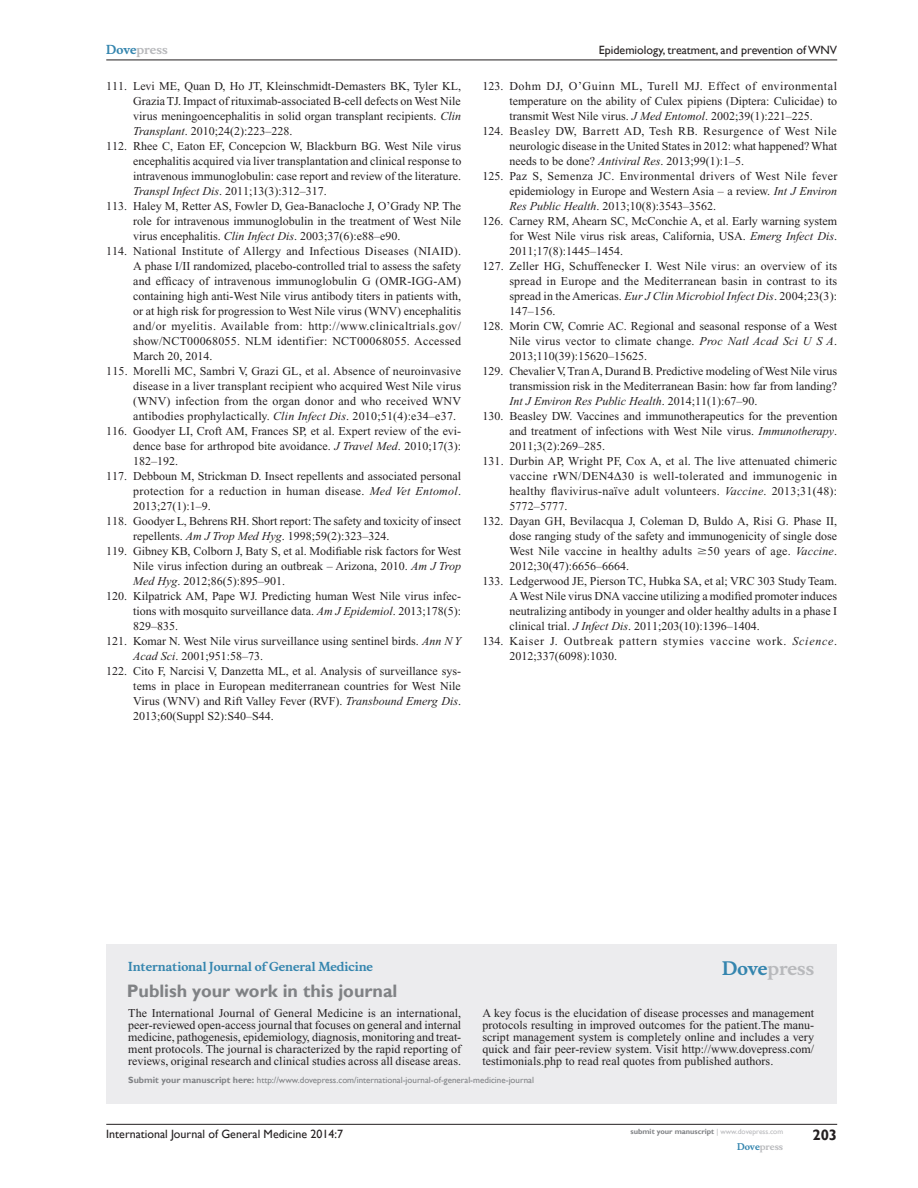
<style>
.page{position:relative;width:918px;height:1188px;background:#fff}
.page>*{position:absolute;margin:0;border:0;box-sizing:border-box;transform-origin:0 0}
.PromBx-H1{font:700 18px "Gill Sans";color:#808285}
.PromBx-Brand{font:700 18px "Musee";color:#b8b9bc}
.t1{font:700 15px "Gill Sans";color:#231f20}
.RefNL3{font:12px/15px "Times New Roman";color:#231f20;text-align:justify}
.PromBx-Tx{font:12px/12px "Times New Roman";letter-spacing:.005em;color:#231f20;text-align:justify}
.t2{font:12px "Gill Sans";color:#231f20}
.RefNL3-2{font:12px/15px "Times New Roman";letter-spacing:.06em;color:#231f20}
.PromBx-JrnlName{font:700 12px "Musee";color:#3485ae}
.t3{font:700 12px "Musee";color:#b8b9bc}
.PromBx-SubmitMssWebA{font:9px "Gill Sans";color:#808285}
.t4{font:700 9px "Musee";color:#b8b9bc}
.t5{font:700 7.5px "Gill Sans";color:#808285}
.s1{color:#3485ae}
.s2{font-style:italic}
.s3{font-family:"Mathematical Pi One"}
.s4{font-weight:700}
.s5{font-weight:400;color:#b8b9bc}
</style>
<div class="page">
<div style="left:106px;top:944px;width:731px;height:159px;background:#ececee"></div>
<hr style="left:106px;top:1124px;width:731px;height:1px;background:#231f20">
<hr style="left:106px;top:60px;width:731px;height:1px;background:#231f20">
<p class="t3" style="left:106px;top:43px;width:63px"><span class="s1">Dove</span>press</p>
<p class="RefNL3" style="left:133px;top:79px;width:329px;text-indent:-27px">111. Levi ME, Quan D, Ho JT, Kleinschmidt-Demasters BK, Tyler KL, Grazia TJ. Impact of rituximab-associated B-cell defects on West Nile virus meningoencephalitis in solid organ transplant recipients. <span class="s2">Clin Transplant</span>. 2010;24(2):223–228.</p>
<p class="RefNL3" style="left:133px;top:139px;width:330px;text-indent:-27px">112. Rhee C, Eaton EF, Concepcion W, Blackburn BG. West Nile virus encephalitis acquired via liver transplantation and clinical response to intravenous immunoglobulin: case report and review of the literature.<br><span class="s2">Transpl Infect Dis</span>. 2011;13(3):312–317.</p>
<p class="RefNL3" style="left:133px;top:199px;width:329px;text-indent:-27px">113. Haley M, Retter AS, Fowler D, Gea-Banacloche J, O’Grady NP. The role for intravenous immunoglobulin in the treatment of West Nile virus encephalitis. <span class="s2">Clin Infect Dis</span>. 2003;37(6):e88–e90.</p>
<p class="RefNL3" style="left:133px;top:244px;width:329px;text-indent:-27px">114. National Institute of Allergy and Infectious Diseases (NIAID).<br>A phase I/II randomized, placebo-controlled trial to assess the safety and efficacy of intravenous immunoglobulin G (OMR-IGG-AM) containing high anti-West Nile virus antibody titers in patients with, or at high risk for progression to West Nile virus (WNV) encephalitis and/or myelitis. Available from: http://www.clinicaltrials.gov/ show/NCT00068055. NLM identifier: NCT00068055. Accessed March 20, 2014.</p>
<p class="RefNL3" style="left:133px;top:364px;width:329px;text-indent:-27px">115. Morelli MC, Sambri V, Grazi GL, et al. Absence of neuroinvasive disease in a liver transplant recipient who acquired West Nile virus (WNV) infection from the organ donor and who received WNV antibodies prophylactically. <span class="s2">Clin Infect Dis</span>. 2010;51(4):e34–e37.</p>
<p class="RefNL3" style="left:133px;top:424px;width:329px;text-indent:-27px">116. Goodyer LI, Croft AM, Frances SP, et al. Expert review of the evi&shy;dence base for arthropod bite avoidance. <span class="s2">J Travel Med</span>. 2010;17(3):<br>182–192.</p>
<p class="RefNL3" style="left:133px;top:469px;width:329px;text-indent:-27px">117. Debboun M, Strickman D. Insect repellents and associated personal protection for a reduction in human disease. <span class="s2">Med Vet Entomol</span>.<br>2013;27(1):1–9.</p>
<p class="RefNL3" style="left:133px;top:514px;width:329px;text-indent:-27px">118. Goodyer L, Behrens RH. Short report: The safety and toxicity of insect repellents. <span class="s2">Am J Trop Med Hyg</span>. 1998;59(2):323–324.</p>
<p class="RefNL3" style="left:133px;top:544px;width:329px;text-indent:-27px">119. Gibney KB, Colborn J, Baty S, et al. Modifiable risk factors for West Nile virus infection during an outbreak – Arizona, 2010. <span class="s2">Am J Trop Med Hyg</span>. 2012;86(5):895–901.</p>
<p class="RefNL3" style="left:133px;top:589px;width:329px;text-indent:-27px">120. Kilpatrick AM, Pape WJ. Predicting human West Nile virus infec&shy;tions with mosquito surveillance data. <span class="s2">Am J Epidemiol</span>. 2013;178(5):<br>829–835.</p>
<p class="RefNL3" style="left:133px;top:634px;width:329px;text-indent:-27px">121. Komar N. West Nile virus surveillance using sentinel birds. <span class="s2">Ann N Y<br>Acad Sci</span>. 2001;951:58–73.</p>
<p class="RefNL3" style="left:133px;top:664px;width:329px;text-indent:-27px">122. Cito F, Narcisi V, Danzetta ML, et al. Analysis of surveillance sys&shy;tems in place in European mediterranean countries for West Nile Virus (WNV) and Rift Valley Fever (RVF). <span class="s2">Transbound Emerg Dis</span>.<br>2013;60(Suppl S2):S40–S44.</p>
<p class="t2" style="left:599px;top:43px;width:240px">Epidemiology, treatment, and prevention of WNV</p>
<p class="RefNL3" style="left:509px;top:79px;width:329px;text-indent:-27px">123. Dohm DJ, O’Guinn ML, Turell MJ. Effect of environmental temperature on the ability of Culex pipiens (Diptera: Culicidae) to transmit West Nile virus. <span class="s2">J Med Entomol</span>. 2002;39(1):221–225.</p>
<p class="RefNL3" style="left:509px;top:124px;width:329px;text-indent:-27px">124. Beasley DW, Barrett AD, Tesh RB. Resurgence of West Nile neurologic disease in the United States in 2012: what happened? What needs to be done? <span class="s2">Antiviral Res</span>. 2013;99(1):1–5.</p>
<p class="RefNL3" style="left:509px;top:169px;width:329px;text-indent:-27px">125. Paz S, Semenza JC. Environmental drivers of West Nile fever epidemiology in Europe and Western Asia – a review. <span class="s2">Int J Environ Res Public Health</span>. 2013;10(8):3543–3562.</p>
<p class="RefNL3" style="left:509px;top:214px;width:329px;text-indent:-27px">126. Carney RM, Ahearn SC, McConchie A, et al. Early warning system for West Nile virus risk areas, California, USA. <span class="s2">Emerg Infect Dis</span>.<br>2011;17(8):1445–1454.</p>
<p class="RefNL3" style="left:509px;top:259px;width:329px;text-indent:-27px">127. Zeller HG, Schuffenecker I. West Nile virus: an overview of its spread in Europe and the Mediterranean basin in contrast to its spread in the Americas. <span class="s2">Eur J Clin Microbiol Infect Dis</span>. 2004;23(3):<br>147–156.</p>
<p class="RefNL3" style="left:509px;top:319px;width:329px;text-indent:-27px">128. Morin CW, Comrie AC. Regional and seasonal response of a West Nile virus vector to climate change. <span class="s2">Proc Natl Acad Sci U S A</span>.<br>2013;110(39):15620–15625.</p>
<p class="RefNL3" style="left:509px;top:364px;width:329px;text-indent:-27px">129. Chevalier V, Tran A, Durand B. Predictive modeling of West Nile virus transmission risk in the Mediterranean Basin: how far from landing?<br><span class="s2">Int J Environ Res Public Health</span>. 2014;11(1):67–90.</p>
<p class="RefNL3" style="left:509px;top:409px;width:330px;text-indent:-27px">130. Beasley DW. Vaccines and immunotherapeutics for the prevention and treatment of infections with West Nile virus. <span class="s2">Immunotherapy</span>.<br>2011;3(2):269–285.</p>
<p class="RefNL3" style="left:509px;top:454px;width:329px;text-indent:-27px">131. Durbin AP, Wright PF, Cox A, et al. The live attenuated chimeric vaccine rWN/DEN4∆30 is well-tolerated and immunogenic in healthy flavivirus-naïve adult volunteers. <span class="s2">Vaccine</span>. 2013;31(48):<br>5772–5777.</p>
<p class="RefNL3" style="left:509px;top:514px;width:329px;text-indent:-27px">132. Dayan GH, Bevilacqua J, Coleman D, Buldo A, Risi G. Phase II, dose ranging study of the safety and immunogenicity of single dose West Nile vaccine in healthy adults <span class="s3">$</span>50 years of age. <span class="s2">Vaccine</span>.<br>2012;30(47):6656–6664.</p>
<p class="RefNL3" style="left:509px;top:574px;width:329px;text-indent:-27px">133. Ledgerwood JE, Pierson TC, Hubka SA, et al; VRC 303 Study Team.<br>A West Nile virus DNA vaccine utilizing a modified promoter induces neutralizing antibody in younger and older healthy adults in a phase I clinical trial. <span class="s2">J Infect Dis</span>. 2011;203(10):1396–1404.</p>
<p class="RefNL3-2" style="left:509px;top:634px;width:329px;text-indent:-27px">134. Kaiser J. Outbreak pattern stymies vaccine work. <span class="s2">Science</span>.<br>2012;337(6098):1030.</p>
<p class="PromBx-JrnlName" style="left:128px;top:959px;width:246px">International Journal of General Medicine</p>
<p class="PromBx-H1" style="left:127px;top:980px;width:272px">Publish your work in this journal</p>
<p class="PromBx-Brand" style="left:722px;top:958px;width:94px"><span class="s1">Dove</span>press</p>
<p class="PromBx-Tx" style="left:128px;top:1007px;width:335px">The International Journal of General Medicine is an international, peer-reviewed open-access journal that focuses on general and internal medicine, pathogenesis, epidemiology, diagnosis, monitoring and treat&shy;ment protocols. The journal is characterized by the rapid reporting of reviews, original research and clinical studies across all disease areas.</p>
<p class="PromBx-Tx" style="left:482px;top:1007px;width:333px">A key focus is the elucidation of disease processes and management protocols resulting in improved outcomes for the patient.The manu&shy;script management system is completely online and includes a very quick and fair peer-review system. Visit http://www.dovepress.com/ testimonials.php to read real quotes from published authors.</p>
<p class="PromBx-SubmitMssWebA" style="left:128px;top:1075px;width:407px"><span class="s4">Submit your manuscript here:</span> http://www.dovepress.com/international-journal-of-general-medicine-journal</p>
<p class="t2" style="left:106px;top:1127px;width:238px">International Journal of General Medicine 2014:7</p>
<p class="t5" style="left:631px;top:1127px;width:154px">submit your manuscript <span class="s5">| www.dovepress.com</span></p>
<p class="t4" style="left:737px;top:1141px;width:48px"><span class="s1">Dove</span>press</p>
<p class="t1" style="left:812px;top:1126px;width:26px">203</p>
</div>
